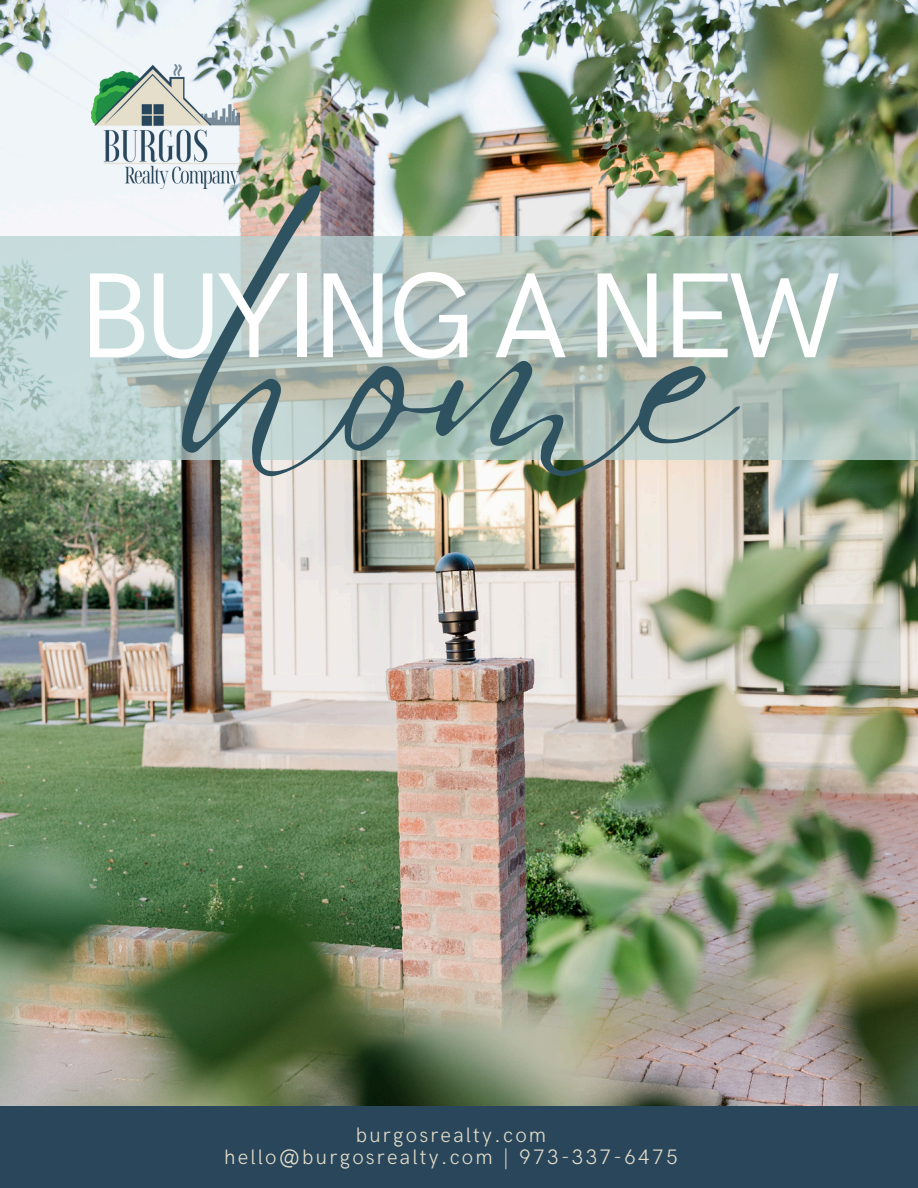
<style>
.page{position:relative;width:918px;height:1188px;background:#fff}
.page>*{position:absolute;margin:0;border:0;box-sizing:border-box;transform-origin:0 0}
.t1{font:275.7px "Eyesome Script";color:#2f5260}
.t2{font:121.5px "HK Grotesk";letter-spacing:-.07em;color:#fff}
.t3{font:300 21px "HK Grotesk";letter-spacing:.105em;color:#e4ddca}
</style>
<div class="page">
<img style="left:0;top:0;width:918px;height:1107px">
<svg style="left:0;top:236px;width:918px;height:224px;background:#b0c4be"></svg>
<div style="left:0;top:1107px;width:918px;height:81px;background:#29465b"></div>
<img style="left:92px;top:65px;width:147px;height:124px">
<p class="t1" style="left:185px;top:197px;width:551px">home</p>
<h1 class="t2" style="left:77px;top:248px;width:767px">BUYING A NEW</h1>
<p class="t3" style="left:356px;top:1123px;width:192px">burgosrealty.com</p>
<h2 class="t3" style="left:224px;top:1145px;width:455px">hello@burgosrealty.com | 973-337-6475</h2>
</div>
